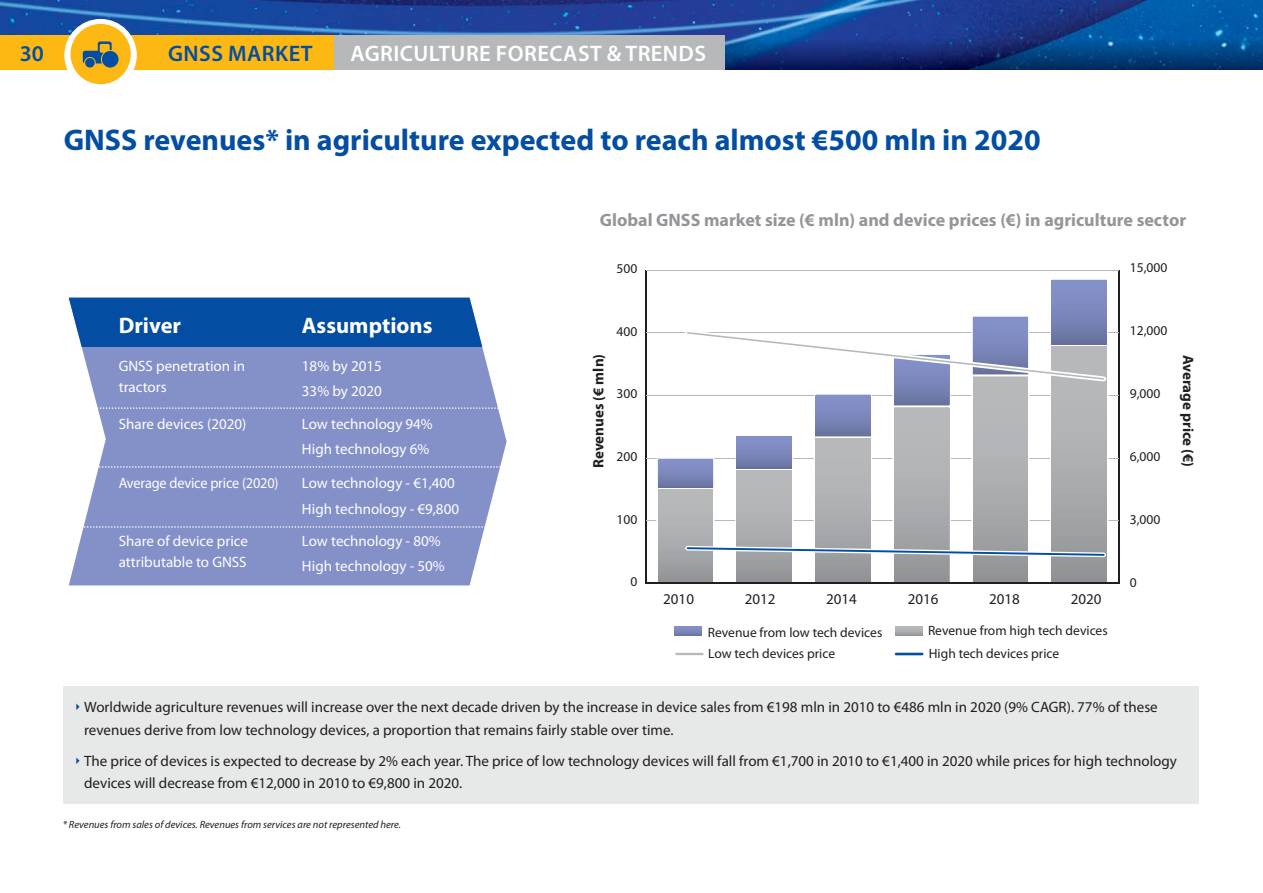
<style>
.page{position:relative;width:1263px;height:893px;background:#fff}
.page>*{position:absolute;margin:0;border:0;box-sizing:border-box;transform-origin:0 0}
.t1{font:700 30px "Myriad Pro";color:#034ea2}
.t2{font:600 22.5px "Myriad Pro";letter-spacing:.02em;color:#fff}
.t3{font:700 22.5px "Myriad Pro";color:#fff}
.t4{font:600 22.5px "Myriad Pro";letter-spacing:.02em;color:#034ea2}
.t5{font:700 18px "Myriad Pro";color:#939598}
.t6{font:15px/22.5px "Myriad Pro";color:#231f20}
.t7{font:15px/25.2px "Myriad Pro";color:#fff}
.t8{font:700 15px "Myriad Pro";color:#231f20}
.t9{font:15px "Myriad Pro";color:#fff;scale:.95 1}
.t10{font:13.5px/20.5px "Myriad Pro";color:#231f20}
.t11{font:italic 10.5px "Myriad Pro";color:#231f20}
</style>
<div class="page">
<img style="left:0;top:69px;width:1263px;height:1px">
<img style="left:0;top:0;width:1263px;height:69px">
<div style="left:0;top:35px;width:337px;height:34px;background:#fdb813"></div>
<div style="left:335px;top:35px;width:390px;height:34px;background:#b6b8ba"></div>
<svg style="left:69px;top:346px;width:438px;height:239px;background:#8e99cc"></svg>
<svg style="left:69px;top:407px;width:436px;height:2px"></svg>
<svg style="left:72px;top:466px;width:435px;height:2px"></svg>
<div style="left:69px;top:298px;width:413px;height:49px;background:#034ea2"></div>
<svg style="left:72px;top:526px;width:435px;height:2px"></svg>
<div style="left:64px;top:19px;width:73px;height:72px;background:#fff;border-radius:50%"></div>
<div style="left:70px;top:24px;width:61px;height:60px;background:#fdb813;border-radius:50%"></div>
<svg style="left:83px;top:41px;width:36px;height:27px"></svg>
<svg style="left:894px;top:652px;width:30px;height:4px"></svg>
<svg style="left:675px;top:652px;width:29px;height:4px"></svg>
<hr style="left:645px;top:270px;width:2px;height:313px;background:#231f20">
<hr style="left:1118px;top:270px;width:1px;height:313px;background:#231f20">
<hr style="left:646px;top:520px;width:472px;height:1px;background:#b6b8ba">
<hr style="left:646px;top:458px;width:472px;height:1px;background:#b6b8ba">
<hr style="left:646px;top:395px;width:472px;height:1px;background:#b6b8ba">
<hr style="left:646px;top:332px;width:472px;height:1px;background:#b6b8ba">
<hr style="left:646px;top:270px;width:472px;height:1px;background:#b6b8ba">
<svg style="left:656px;top:279px;width:452px;height:303px"></svg>
<hr style="left:646px;top:582px;width:472px;height:2px;background:#231f20">
<div style="left:64px;top:686px;width:1135px;height:117px;background:#e7e8e8"></div>
<h2 class="t4" style="left:20px;top:45px;width:26px">30</h2>
<h2 class="t4" style="left:168px;top:45px;width:146px">GNSS MARKET</h2>
<h2 class="t2" style="left:350px;top:45px;width:357px">AGRICULTURE FORECAST &amp; TRENDS</h2>
<h1 class="t1" style="left:64px;top:129px;width:978px">GNSS revenues* in agriculture expected to reach almost €500 mln in 2020</h1>
<p class="t5" style="left:600px;top:213px;width:588px">Global GNSS market size (€ mln) and device prices (€) in agriculture sector</p>
<h2 class="t3" style="left:119px;top:316px;width:64px">Driver</h2>
<h2 class="t3" style="left:302px;top:316px;width:132px">Assumptions</h2>
<p class="t7" style="left:119px;top:356px;width:128px;line-height:21px">GNSS penetration in tractors</p>
<p class="t7" style="left:302px;top:354px;width:81px">18% by 2015<br>33% by 2020</p>
<p class="t7" style="left:119px;top:412px;width:129px">Share devices (2020)</p>
<p class="t7" style="left:302px;top:412px;width:132px">Low technology 94%<br>High technology 6%</p>
<p class="t9" style="left:119px;top:478px;width:170px">Average device price (2020)</p>
<p class="t7" style="left:302px;top:472px;width:159px">Low technology - €1,400<br>High technology - €9,800</p>
<p class="t7" style="left:119px;top:532px;width:131px;line-height:21px">Share of device price attributable to GNSS</p>
<p class="t7" style="left:302px;top:529px;width:144px">Low technology - 80%<br>High technology - 50%</p>
<p class="t10" style="left:617px;top:259px;width:22px">500</p>
<p class="t8" style="left:593px;top:468px;width:115px;rotate:-90deg">Revenues (€ mln)</p>
<p class="t10" style="left:617px;top:322px;width:22px">400</p>
<p class="t10" style="left:617px;top:384px;width:22px">300</p>
<p class="t10" style="left:617px;top:447px;width:22px">200</p>
<p class="t10" style="left:617px;top:510px;width:22px">100</p>
<p class="t10" style="left:630px;top:572px;width:8px">0</p>
<p class="t6" style="left:663px;top:589px;width:32px">2010</p>
<p class="t6" style="left:745px;top:589px;width:32px">2012</p>
<p class="t6" style="left:826px;top:589px;width:32px">2014</p>
<p class="t6" style="left:908px;top:589px;width:32px">2016</p>
<p class="t6" style="left:989px;top:589px;width:32px">2018</p>
<p class="t6" style="left:1071px;top:589px;width:32px">2020</p>
<p class="t10" style="left:708px;top:623px;width:176px">Revenue from low tech devices<br>Low tech devices price</p>
<p class="t10" style="left:928px;top:621px;width:181px">Revenue from high tech devices</p>
<p class="t10" style="left:929px;top:644px;width:132px">High tech devices price</p>
<p class="t10" style="left:1130px;top:258px;width:39px">15,000</p>
<p class="t10" style="left:1130px;top:321px;width:39px">12,000</p>
<p class="t10" style="left:1130px;top:384px;width:32px">9,000</p>
<p class="t10" style="left:1130px;top:447px;width:32px">6,000</p>
<p class="t8" style="left:1194px;top:355px;width:114px;rotate:90deg">Average price (€)</p>
<p class="t10" style="left:1130px;top:510px;width:32px">3,000</p>
<p class="t10" style="left:1130px;top:573px;width:8px">0</p>
<p class="t6" style="left:84px;top:697px;width:1075px">Worldwide agriculture revenues will increase over the next decade driven by the increase in device sales from €198 mln in 2010 to €486 mln in 2020 (9% CAGR). 77% of these revenues derive from low technology devices, a proportion that remains fairly stable over time.</p>
<p class="t6" style="left:84px;top:750px;width:1094px">The price of devices is expected to decrease by 2% each year. The price of low technology devices will fall from €1,700 in 2010 to €1,400 in 2020 while prices for high technology devices will decrease from €12,000 in 2010 to €9,800 in 2020.</p>
<p class="t11" style="left:63px;top:820px;width:340px">* Revenues from sales of devices. Revenues from services are not represented here.</p>
</div>
